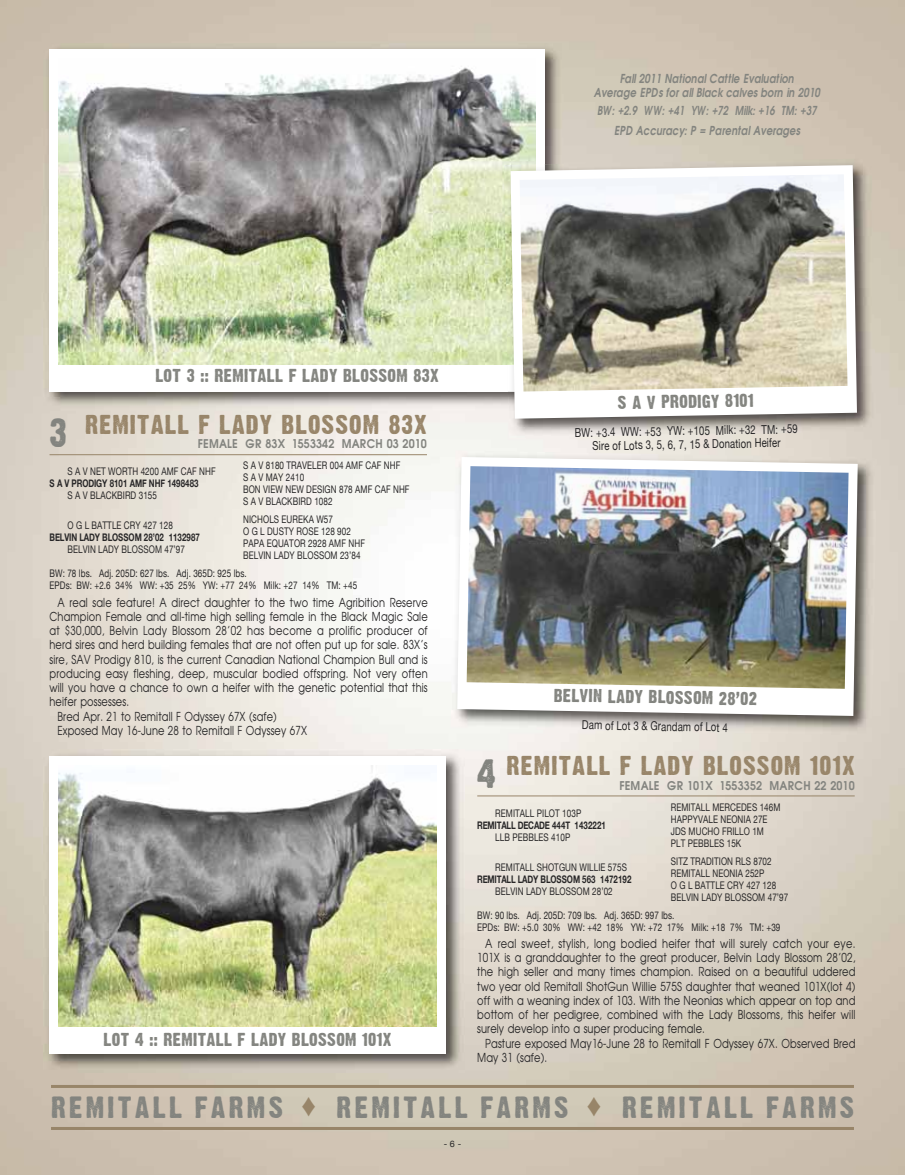
<style>
.page{position:relative;width:905px;height:1175px;background:#fff}
.page>*{position:absolute;margin:0;border:0;box-sizing:border-box;transform-origin:0 0}
.t1{font:27px "Dirty Headline";letter-spacing:.125em;color:#83847f}
.t2{font:24px "Dirty Headline";letter-spacing:.05em;color:#988569}
.t3{font:16.5px "Dirty Headline";letter-spacing:.025em;color:#83847f}
.t4{font:12.3px/14.2px "Avian";letter-spacing:.01em;color:#272627;text-align:justify;scale:.8 1}
.t5{font:12.3px/13.5px "Helvetica Neue";color:#272627;text-align:center;scale:.78 1}
.t6{font:italic 700 12.3px/14.2px "Avian";letter-spacing:.02em;color:#83847f;text-align:center;scale:.8 1}
.t7{font:italic 700 12.3px/20.2px "Avian";letter-spacing:.02em;color:#83847f;text-align:center;scale:.77 1}
.t8{font:700 12px "Avian";letter-spacing:.005em;color:#83847f;scale:.9 1}
.t9{font:10.5px/18px "Helvetica Neue";letter-spacing:.01em;color:#272627;scale:.77 1}
.t10{font:700 10.5px "Helvetica Neue";letter-spacing:-.005em;color:#272627;scale:.75 1}
.t11{font:700 10.5px "Helvetica Neue";letter-spacing:-.025em;color:#272627;scale:.75 1}
.t12{font:9px "Helvetica Neue";color:#272627}
.s1{font-size:36px;color:#83847f}
</style>
<div class="page">
<img style="left:43px;top:43px;width:521px;height:368px">
<div style="left:50px;top:50px;width:494px;height:342px;background:#fff"></div>
<img style="left:58px;top:67px;width:478px;height:297px">
<hr style="left:50px;top:454px;width:377px;height:1px;background:#988569">
<img style="left:43px;top:750px;width:422px;height:322px">
<div style="left:50px;top:756px;width:396px;height:297px;background:#fff"></div>
<img style="left:59px;top:765px;width:378px;height:261px">
<svg style="left:51px;top:1084px;width:803px;height:4px;background:#a5957b"></svg>
<svg style="left:51px;top:1126px;width:803px;height:4px;background:#a5947b"></svg>
<hr style="left:477px;top:795px;width:377px;height:1px;background:#988569">
<img style="left:508px;top:158px;width:368px;height:280px">
<img style="left:504px;top:164px;width:32px;height:200px">
<svg style="left:510px;top:165px;width:347px;height:254px"></svg>
<img style="left:519px;top:174px;width:328px;height:217px">
<img style="left:450px;top:450px;width:427px;height:285px">
<svg style="left:457px;top:457px;width:400px;height:259px"></svg>
<img style="left:466px;top:466px;width:382px;height:222px">
<svg style="left:302px;top:1097px;width:13px;height:19px"></svg>
<svg style="left:587px;top:1097px;width:13px;height:19px"></svg>
<p class="t6" style="left:593px;top:72px;width:284px">Fall 2011 National Cattle Evaluation<br>Average EPDs for all Black calves born in 2010</p>
<p class="t7" style="left:597px;top:102px;width:287px">BW: +2.9 WW: +41 YW: +72 Milk: +16 TM: +37<br>EPD Accuracy: P = Parental Averages</p>
<h3 class="t3" style="left:155px;top:364px;width:285px">LOT 3 :: REMITALL F LADY BLOSSOM 83X</h3>
<h2 class="t2" style="left:50px;top:408px;width:379px"><span class="s1">3</span> REMITALL F LADY BLOSSOM 83X</h2>
<p class="t8" style="left:198px;top:439px;width:256px">FEMALE GR 83X 1553342 MARCH 03 2010</p>
<p class="t9" style="left:243px;top:456px;width:206px">S A V 8180 TRAVELER 004 AMF CAF NHF</p>
<p class="t9" style="left:67px;top:462px;width:194px">S A V NET WORTH 4200 AMF CAF NHF</p>
<p class="t9" style="left:243px;top:468px;width:81px">S A V MAY 2410</p>
<p class="t10" style="left:50px;top:477px;width:200px">S A V PRODIGY 8101 AMF NHF 1498483</p>
<p class="t9" style="left:243px;top:480px;width:218px">BON VIEW NEW DESIGN 878 AMF CAF NHF</p>
<p class="t9" style="left:67px;top:486px;width:118px">S A V BLACKBIRD 3155</p>
<p class="t9" style="left:243px;top:492px;width:118px">S A V BLACKBIRD 1082<br>NICHOLS EUREKA W57</p>
<p class="t9" style="left:67px;top:516px;width:138px">O G L BATTLE CRY 427 128</p>
<p class="t9" style="left:243px;top:522px;width:142px">O G L DUSTY ROSE 128 902</p>
<p class="t10" style="left:50px;top:531px;width:202px">BELVIN LADY BLOSSOM 28’02 1132987</p>
<p class="t9" style="left:243px;top:534px;width:160px">PAPA EQUATOR 2928 AMF NHF</p>
<p class="t9" style="left:67px;top:540px;width:154px">BELVIN LADY BLOSSOM 47’97</p>
<p class="t9" style="left:49px;top:546px;width:405px;text-indent:193px">BELVIN LADY BLOSSOM 23’84<br>BW: 78 lbs. Adj. 205D: 627 lbs. Adj. 365D: 925 lbs.</p>
<p class="t9" style="left:49px;top:576px;width:401px">EPDs: BW: +2.6 34% WW: +35 25% YW: +77 24% Milk: +27 14% TM: +45</p>
<p class="t4" style="left:57px;top:596px;width:464px">A real sale feature! A direct daughter to the two time Agribition Reserve</p>
<p class="t4" style="left:49px;top:610px;width:474px">Champion Female and all-time high selling female in the Black Magic Sale</p>
<p class="t4" style="left:49px;top:625px;width:474px">at $30,000, Belvin Lady Blossom 28’02 has become a prolific producer of</p>
<p class="t4" style="left:49px;top:639px;width:474px">herd sires and herd building females that are not often put up for sale. 83X’s</p>
<p class="t4" style="left:49px;top:653px;width:474px">sire, SAV Prodigy 810, is the current Canadian National Champion Bull and is</p>
<p class="t4" style="left:49px;top:667px;width:474px">producing easy fleshing, deep, muscular bodied offspring. Not very often</p>
<p class="t4" style="left:49px;top:682px;width:474px">will you have a chance to own a heifer with the genetic potential that this</p>
<p class="t4" style="left:49px;top:696px;width:101px">heifer possesses.</p>
<p class="t4" style="left:57px;top:710px;width:276px">Bred Apr. 21 to Remitall F Odyssey 67X (safe)</p>
<p class="t4" style="left:57px;top:724px;width:313px">Exposed May 16-June 28 to Remitall F Odyssey 67X</p>
<h3 class="t3" style="left:104px;top:1028px;width:289px">LOT 4 :: REMITALL F LADY BLOSSOM 101X</h3>
<h3 class="t3" style="left:617px;top:391px;width:137px;rotate:-1deg">S A V PRODIGY 8101</h3>
<p class="t5" style="left:574px;top:426px;width:287px;rotate:-1deg">BW: +3.4 WW: +53 YW: +105 Milk: +32 TM: +59<br>Sire of Lots 3, 5, 6, 7, 15 &amp; Donation Heifer</p>
<h3 class="t3" style="left:554px;top:684px;width:205px;rotate:1deg">BELVIN LADY BLOSSOM 28’02</h3>
<p class="t5" style="left:582px;top:718px;width:188px;rotate:1deg">Dam of Lot 3 &amp; Grandam of Lot 4</p>
<h2 class="t2" style="left:477px;top:749px;width:379px"><span class="s1">4</span> REMITALL F LADY BLOSSOM 101X</h2>
<p class="t8" style="left:619px;top:780px;width:263px">FEMALE GR 101X 1553352 MARCH 22 2010</p>
<p class="t9" style="left:670px;top:797px;width:144px">REMITALL MERCEDES 146M</p>
<p class="t9" style="left:495px;top:803px;width:113px">REMITALL PILOT 103P</p>
<p class="t9" style="left:670px;top:809px;width:127px">HAPPYVALE NEONIA 27E</p>
<p class="t11" style="left:477px;top:818px;width:173px">REMITALL DECADE 444T 1432221</p>
<p class="t9" style="left:670px;top:821px;width:122px">JDS MUCHO FRILLO 1M</p>
<p class="t9" style="left:495px;top:827px;width:99px">LLB PEBBLES 410P</p>
<p class="t9" style="left:670px;top:833px;width:132px">PLT PEBBLES 15K<br>SITZ TRADITION RLS 8702</p>
<p class="t9" style="left:495px;top:857px;width:172px">REMITALL SHOTGUN WILLIE 575S</p>
<p class="t9" style="left:670px;top:863px;width:123px">REMITALL NEONIA 252P</p>
<p class="t10" style="left:477px;top:872px;width:207px">REMITALL LADY BLOSSOM 563 1472192</p>
<p class="t9" style="left:670px;top:875px;width:138px">O G L BATTLE CRY 427 128</p>
<p class="t9" style="left:495px;top:881px;width:154px">BELVIN LADY BLOSSOM 28’02</p>
<p class="t9" style="left:477px;top:887px;width:405px;text-indent:193px">BELVIN LADY BLOSSOM 47’97<br>BW: 90 lbs. Adj. 205D: 709 lbs. Adj. 365D: 997 lbs.</p>
<p class="t9" style="left:477px;top:917px;width:395px">EPDs: BW: +5.0 30% WW: +42 18% YW: +72 17% Milk: +18 7% TM: +39</p>
<p class="t4" style="left:477px;top:937px;width:474px;text-indent:8px">A real sweet, stylish, long bodied heifer that will surely catch your eye.<br>101X is a granddaughter to the great producer, Belvin Lady Blossom 28’02, the high seller and many times champion. Raised on a beautiful uddered two year old Remitall ShotGun Willie 575S daughter that weaned 101X(lot 4) off with a weaning index of 103. With the Neonias which appear on top and bottom of her pedigree, combined with the Lady Blossoms, this heifer will surely develop into a super producing female.</p>
<p class="t4" style="left:477px;top:1037px;width:474px;text-indent:8px">Pasture exposed May16-June 28 to Remitall F Odyssey 67X. Observed Bred<br>May 31 (safe).</p>
<h1 class="t1" style="left:51px;top:1089px;width:233px">REMITALL FARMS</h1>
<h1 class="t1" style="left:336px;top:1089px;width:233px">REMITALL FARMS</h1>
<h1 class="t1" style="left:622px;top:1089px;width:233px">REMITALL FARMS</h1>
<p class="t12" style="left:444px;top:1138px;width:19px">- 6 -</p>
</div>
